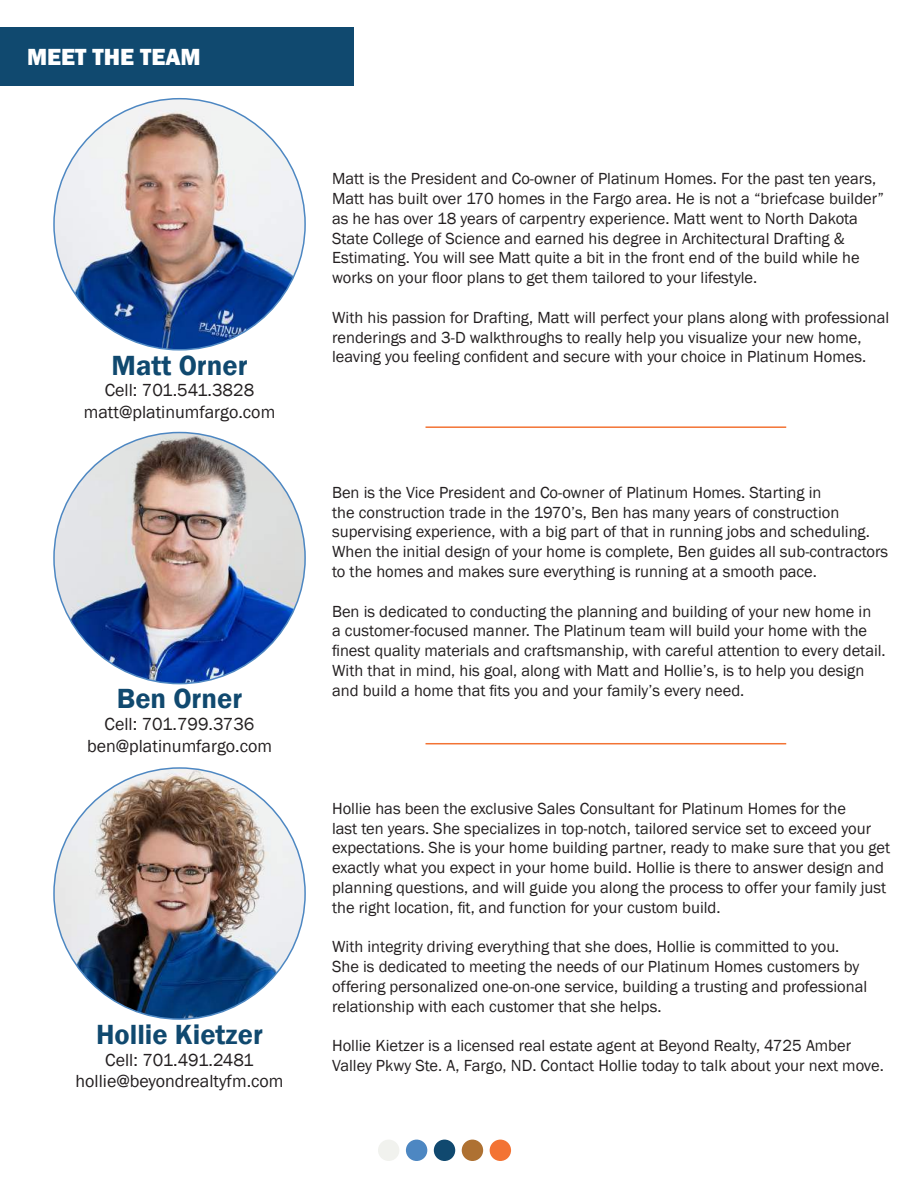
<style>
.page{position:relative;width:918px;height:1188px;background:#fff}
.page>*{position:absolute;margin:0;border:0;box-sizing:border-box;transform-origin:0 0}
.t1{font:600 28.5px "Franklin Gothic";color:#10496f}
.t2{font:800 24px "Franklin Gothic";color:#fff}
.t3{font:18px/21.6px "Franklin Gothic";color:#231f20;text-align:center}
.t4{font:16.5px/19.8px "Franklin Gothic";color:#231f20}
</style>
<div class="page">
<div style="left:0;top:27px;width:354px;height:58px;background:#10496f"></div>
<img style="left:54px;top:99px;width:251px;height:251px;border-radius:126px">
<img style="left:54px;top:433px;width:251px;height:251px;border-radius:126px">
<img style="left:54px;top:768px;width:251px;height:251px;border-radius:126px">
<hr style="left:426px;top:426px;width:360px;height:2px;background:#f37334">
<hr style="left:426px;top:743px;width:360px;height:1px;background:#f37334">
<div style="left:378px;top:1140px;width:21px;height:21px;background:#f1f2ee;border-radius:50%"></div>
<div style="left:406px;top:1140px;width:21px;height:21px;background:#4d87c2;border-radius:50%"></div>
<div style="left:434px;top:1140px;width:21px;height:21px;background:#10496f;border-radius:50%"></div>
<div style="left:462px;top:1140px;width:21px;height:21px;background:#ae7132;border-radius:50%"></div>
<div style="left:490px;top:1140px;width:21px;height:21px;background:#f37334;border-radius:50%"></div>
<h2 class="t2" style="left:27px;top:41px;width:175px">MEET THE TEAM</h2>
<h1 class="t1" style="left:112px;top:348px;width:138px">Matt Orner</h1>
<p class="t3" style="left:84px;top:380px;width:193px">Cell: 701.541.3828 matt@platinumfargo.com</p>
<h1 class="t1" style="left:117px;top:681px;width:127px">Ben Orner</h1>
<p class="t3" style="left:87px;top:714px;width:187px">Cell: 701.799.3736 ben@platinumfargo.com</p>
<h1 class="t1" style="left:96px;top:1017px;width:168px">Hollie Kietzer</h1>
<p class="t3" style="left:76px;top:1049px;width:210px">Cell: 701.491.2481 hollie@beyondrealtyfm.com</p>
<p class="t4" style="left:332px;top:169px;width:553px">Matt is the President and Co-owner of Platinum Homes. For the past ten years, Matt has built over 170 homes in the Fargo area. He is not a “briefcase builder” as he has over 18 years of carpentry experience. Matt went to North Dakota State College of Science and earned his degree in Architectural Drafting &amp; Estimating. You will see Matt quite a bit in the front end of the build while he works on your floor plans to get them tailored to your lifestyle.</p>
<p class="t4" style="left:332px;top:308px;width:559px">With his passion for Drafting, Matt will perfect your plans along with professional renderings and 3-D walkthroughs to really help you visualize your new home, leaving you feeling confident and secure with your choice in Platinum Homes.</p>
<p class="t4" style="left:332px;top:483px;width:558px">Ben is the Vice President and Co-owner of Platinum Homes. Starting in<br>the construction trade in the 1970’s, Ben has many years of construction supervising experience, with a big part of that in running jobs and scheduling.<br>When the initial design of your home is complete, Ben guides all sub-contractors to the homes and makes sure everything is running at a smooth pace.</p>
<p class="t4" style="left:332px;top:602px;width:555px">Ben is dedicated to conducting the planning and building of your new home in<br>a customer-focused manner. The Platinum team will build your home with the finest quality materials and craftsmanship, with careful attention to every detail.<br>With that in mind, his goal, along with Matt and Hollie’s, is to help you design and build a home that fits you and your family’s every need.</p>
<p class="t4" style="left:332px;top:799px;width:560px">Hollie has been the exclusive Sales Consultant for Platinum Homes for the<br>last ten years. She specializes in top-notch, tailored service set to exceed your expectations. She is your home building partner, ready to make sure that you get exactly what you expect in your home build. Hollie is there to answer design and planning questions, and will guide you along the process to offer your family just the right location, fit, and function for your custom build.</p>
<p class="t4" style="left:332px;top:937px;width:537px">With integrity driving everything that she does, Hollie is committed to you.<br>She is dedicated to meeting the needs of our Platinum Homes customers by offering personalized one-on-one service, building a trusting and professional relationship with each customer that she helps.</p>
<p class="t4" style="left:332px;top:1036px;width:553px">Hollie Kietzer is a licensed real estate agent at Beyond Realty, 4725 Amber<br>Valley Pkwy Ste. A, Fargo, ND. Contact Hollie today to talk about your next move.</p>
</div>
